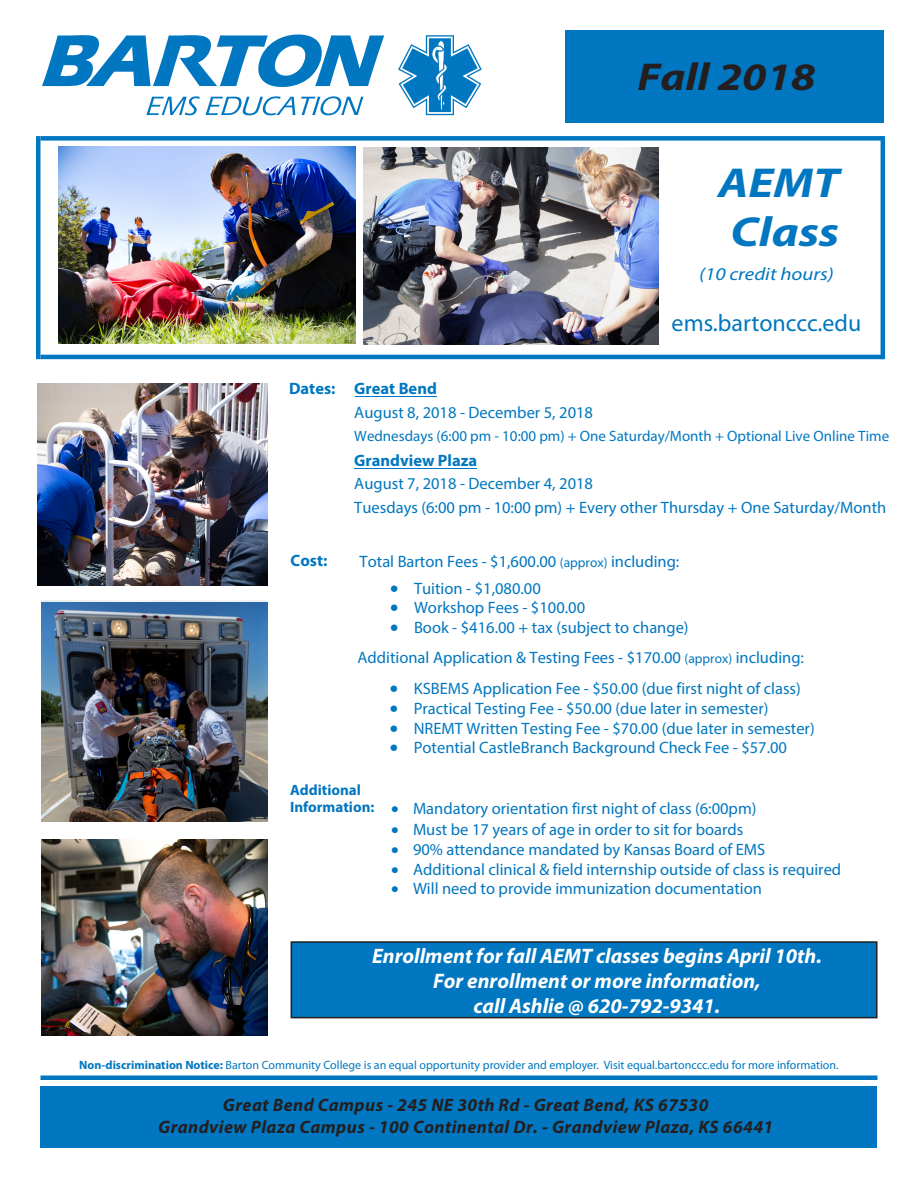
<style>
.page{position:relative;width:918px;height:1188px;background:#fff}
.page>*{position:absolute;margin:0;border:0;box-sizing:border-box;transform-origin:0 0}
.program_name{font:italic 700 42px/49.1px "Myriad Pro";color:#0077c0;scale:1.16 1}
.program_name-2{font:italic 700 39px "Myriad Pro";color:#231f20;scale:1.16 1}
.web_address{font:24px "Myriad Pro";color:#0077c0}
.heading{font:italic 700 21px/24.8px "Myriad Pro";color:#fff;text-align:center}
.t1{font:italic 700 18px/21.6px "Myriad Pro";letter-spacing:.025em;color:#231f20;text-align:center}
.web_address-2{font:italic 18px "Myriad Pro";color:#0077c0;scale:1.16 1}
.heading-2{font:16.5px/23.9px "Myriad Pro";color:#0077c0}
.t2{font:16.5px "Myriad Pro";color:#0076c0}
.heading-3{font:700 16.5px "Myriad Pro";color:#0077c0}
.t3{font:15px "Myriad Pro";color:#0077c0}
.t4{font:700 15px "Myriad Pro";color:#0076c0}
.t5{font:12px "Myriad Pro";color:#0077c0}
.s1{font-size:13.5px}
.s2{font-weight:700;font-size:15px}
.s3{font-weight:700}
</style>
<div class="page">
<div style="left:291px;top:942px;width:586px;height:76px;background:#0077c0"></div>
<div style="left:291px;top:941px;width:587px;height:77px;border:2px solid #231f20"></div>
<div style="left:565px;top:31px;width:319px;height:92px;background:#0077c0"></div>
<div style="left:40px;top:1086px;width:838px;height:62px;background:#0077c0"></div>
<hr style="left:40px;top:1076px;width:838px;height:4px;background:#0077c0">
<div style="left:40px;top:136px;width:843px;height:5px;background:#0077c0"></div>
<hr style="left:40px;top:355px;width:843px;height:4px;background:#0077c0">
<svg style="left:42px;top:34px;width:342px;height:53px"></svg>
<svg style="left:146px;top:96px;width:149px;height:19px"></svg>
<svg style="left:301px;top:96px;width:62px;height:19px"></svg>
<svg style="left:398px;top:35px;width:84px;height:81px"></svg>
<hr style="left:881px;top:136px;width:4px;height:223px;background:#0077c0">
<hr style="left:36px;top:136px;width:4px;height:223px;background:#0077c0">
<hr style="left:355px;top:468px;width:122px;height:1px;background:#0077c0">
<hr style="left:355px;top:396px;width:81px;height:1px;background:#0077c0">
<img style="left:364px;top:148px;width:295px;height:196px">
<img style="left:59px;top:147px;width:296px;height:197px">
<img style="left:38px;top:383px;width:229px;height:202px">
<img style="left:42px;top:602px;width:225px;height:220px">
<img style="left:41px;top:840px;width:227px;height:195px">
<p class="program_name-2" style="left:637px;top:51px;width:155px">Fall 2018</p>
<p class="program_name" style="left:718px;top:157px;width:106px">AEMT<br>Class</p>
<p class="web_address-2" style="left:699px;top:263px;width:118px">(10 credit hours)</p>
<p class="web_address" style="left:672px;top:308px;width:191px">ems.bartonccc.edu</p>
<p class="heading-3" style="left:289px;top:378px;width:48px">Dates:</p>
<p class="heading-3" style="left:354px;top:378px;width:84px">Great Bend</p>
<p class="heading-2" style="left:354px;top:400px;width:240px">August 8, 2018 - December 5, 2018</p>
<p class="t3" style="left:354px;top:427px;width:536px">Wednesdays (6:00 pm - 10:00 pm) + One Saturday/Month + Optional Live Online Time</p>
<p class="heading-3" style="left:354px;top:449px;width:124px">Grandview Plaza</p>
<p class="heading-2" style="left:354px;top:472px;width:533px">August 7, 2018 - December 4, 2018<br>Tuesdays (6:00 pm - 10:00 pm) + Every other Thursday + One Saturday/Month</p>
<p class="t2" style="left:360px;top:551px;width:321px">Total Barton Fees - $1,600.00 <span class="s1">(approx)</span> including:</p>
<p class="t2" style="left:390px;top:578px;width:152px">• Tuition - $1,080.00</p>
<p class="t2" style="left:390px;top:597px;width:197px">• Workshop Fees - $100.00</p>
<p class="t2" style="left:390px;top:617px;width:300px">• Book - $416.00 + tax (subject to change)</p>
<p class="heading-2" style="left:358px;top:645px;width:448px">Additional Application &amp; Testing Fees - $170.00 <span class="s1">(approx)</span> including:</p>
<p class="heading-2" style="left:390px;top:676px;width:413px">• KSBEMS Application Fee - $50.00 (due first night of class)</p>
<p class="heading-2" style="left:390px;top:696px;width:380px">• Practical Testing Fee - $50.00 (due later in semester)</p>
<p class="heading-2" style="left:390px;top:716px;width:426px">• NREMT Written Testing Fee - $70.00 (due later in semester)</p>
<p class="heading-2" style="left:390px;top:735px;width:399px">• Potential CastleBranch Background Check Fee - $57.00</p>
<p class="t4" style="left:290px;top:780px;width:72px">Additional</p>
<p class="t2" style="left:290px;top:798px;width:468px"><span class="s2">Information:</span> • Mandatory orientation first night of class (6:00pm)</p>
<p class="t2" style="left:391px;top:819px;width:354px">• Must be 17 years of age in order to sit for boards</p>
<p class="t2" style="left:391px;top:839px;width:376px">• 90% attendance mandated by Kansas Board of EMS</p>
<p class="t2" style="left:391px;top:859px;width:452px">• Additional clinical &amp; field internship outside of class is required</p>
<p class="t2" style="left:391px;top:879px;width:372px">• Will need to provide immunization documentation</p>
<p class="heading" style="left:372px;top:943px;width:451px">Enrollment for fall AEMT classes begins April 10th.<br>For enrollment or more information,<br>call Ashlie @ 620-792-9341.</p>
<p class="t5" style="left:79px;top:1058px;width:761px"><span class="s3">Non-discrimination Notice:</span> Barton Community College is an equal opportunity provider and employer. Visit equal.bartonccc.edu for more information.</p>
<p class="t1" style="left:158px;top:1094px;width:617px">Great Bend Campus - 245 NE 30th Rd - Great Bend, KS 67530<br>Grandview Plaza Campus - 100 Continental Dr. - Grandview Plaza, KS 66441</p>
</div>
